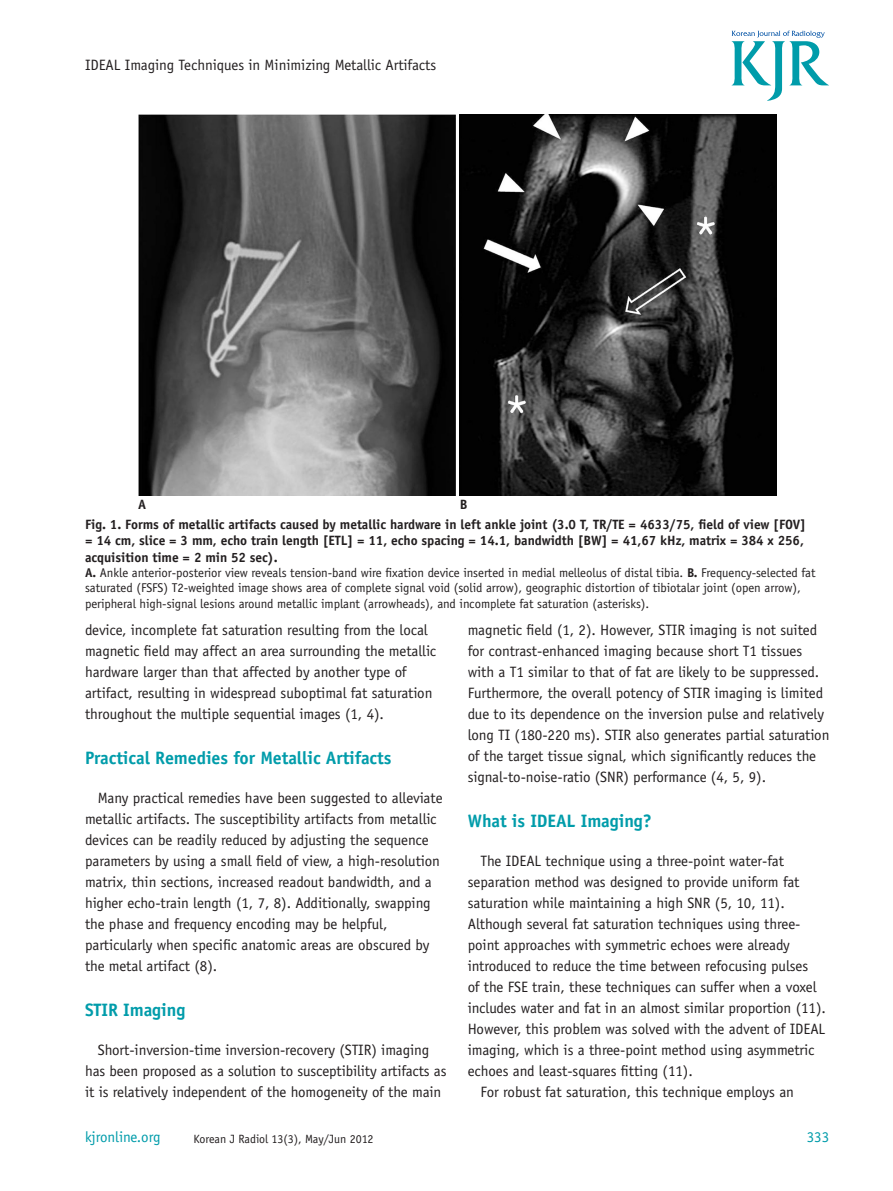
<style>
.page{position:relative;width:893px;height:1191px;background:#fff}
.page>*{position:absolute;margin:0;border:0;box-sizing:border-box;transform-origin:0 0}
.큰제목{font:700 18px "Officina Sans Std";letter-spacing:-.005em;color:#009caa}
.본문{font:15px/21px "Officina Sans Std";letter-spacing:-.005em;color:#231f20}
.t1{font:15px "Officina Sans Std";letter-spacing:-.005em;color:#009caa}
.그림제목{font:700 13.5px/16.2px "Officina Sans Std";letter-spacing:-.005em;color:#231f20}
.그림제목1{font:12.75px/15.3px "Officina Sans Std";letter-spacing:-.005em;color:#231f20}
.t2{font:12px "Officina Sans Std";letter-spacing:-.005em;color:#231f20}
.s1{font-weight:700}
</style>
<div class="page">
<svg style="left:732px;top:31px;width:97px;height:70px"></svg>
<img style="left:138px;top:115px;width:317px;height:380px">
<img style="left:459px;top:115px;width:317px;height:380px">
<p class="본문" style="left:85px;top:54px;width:353px">IDEAL Imaging Techniques in Minimizing Metallic Artifacts</p>
<p class="그림제목" style="left:138px;top:496px;width:10px">A</p>
<p class="그림제목" style="left:460px;top:496px;width:9px">B</p>
<p class="그림제목" style="left:85px;top:516px;width:722px">Fig. 1. Forms of metallic artifacts caused by metallic hardware in left ankle joint (3.0 T, TR/TE = 4633/75, field of view [FOV] = 14 cm, slice = 3 mm, echo train length [ETL] = 11, echo spacing = 14.1, bandwidth [BW] = 41,67 kHz, matrix = 384 x 256, acquisition time = 2 min 52 sec).</p>
<p class="그림제목1" style="left:85px;top:565px;width:732px"><span class="s1">A.</span> Ankle anterior-posterior view reveals tension-band wire fixation device inserted in medial melleolus of distal tibia. <span class="s1">B.</span> Frequency-selected fat saturated (FSFS) T2-weighted image shows area of complete signal void (solid arrow), geographic distortion of tibiotalar joint (open arrow), peripheral high-signal lesions around metallic implant (arrowheads), and incomplete fat saturation (asterisks).</p>
<p class="본문" style="left:85px;top:619px;width:353px">device, incomplete fat saturation resulting from the local magnetic field may affect an area surrounding the metallic hardware larger than that affected by another type of artifact, resulting in widespread suboptimal fat saturation throughout the multiple sequential images (1, 4).</p>
<p class="큰제목" style="left:85px;top:746px;width:308px">Practical Remedies for Metallic Artifacts</p>
<p class="본문" style="left:85px;top:787px;width:359px;text-indent:13px">Many practical remedies have been suggested to alleviate metallic artifacts. The susceptibility artifacts from metallic devices can be readily reduced by adjusting the sequence parameters by using a small field of view, a high-resolution matrix, thin sections, increased readout bandwidth, and a higher echo-train length (1, 7, 8). Additionally, swapping the phase and frequency encoding may be helpful, particularly when specific anatomic areas are obscured by the metal artifact (8).</p>
<p class="큰제목" style="left:85px;top:998px;width:102px">STIR Imaging</p>
<p class="본문" style="left:85px;top:1039px;width:363px;text-align:center">Short-inversion-time inversion-recovery (STIR) imaging<br>has been proposed as a solution to susceptibility artifacts as it is relatively independent of the homogeneity of the main</p>
<p class="본문" style="left:468px;top:619px;width:363px">magnetic field (1, 2). However, STIR imaging is not suited for contrast-enhanced imaging because short T1 tissues with a T1 similar to that of fat are likely to be suppressed.<br>Furthermore, the overall potency of STIR imaging is limited due to its dependence on the inversion pulse and relatively long TI (180-220 ms). STIR also generates partial saturation of the target tissue signal, which significantly reduces the signal-to-noise-ratio (SNR) performance (4, 5, 9).</p>
<p class="큰제목" style="left:468px;top:809px;width:186px">What is IDEAL Imaging?</p>
<p class="본문" style="left:468px;top:850px;width:360px;text-indent:13px">The IDEAL technique using a three-point water-fat separation method was designed to provide uniform fat saturation while maintaining a high SNR (5, 10, 11).<br>Although several fat saturation techniques using three&shy;point approaches with symmetric echoes were already introduced to reduce the time between refocusing pulses<br>of the FSE train, these techniques can suffer when a voxel includes water and fat in an almost similar proportion (11).<br>However, this problem was solved with the advent of IDEAL imaging, which is a three-point method using asymmetric echoes and least-squares fitting (11).</p>
<p class="본문" style="left:480px;top:1081px;width:315px">For robust fat saturation, this technique employs an</p>
<p class="t1" style="left:85px;top:1128px;width:77px">kjronline.org</p>
<p class="t2" style="left:194px;top:1132px;width:181px">Korean J Radiol 13(3), May/Jun 2012</p>
<p class="t1" style="left:807px;top:1128px;width:24px">333</p>
</div>
